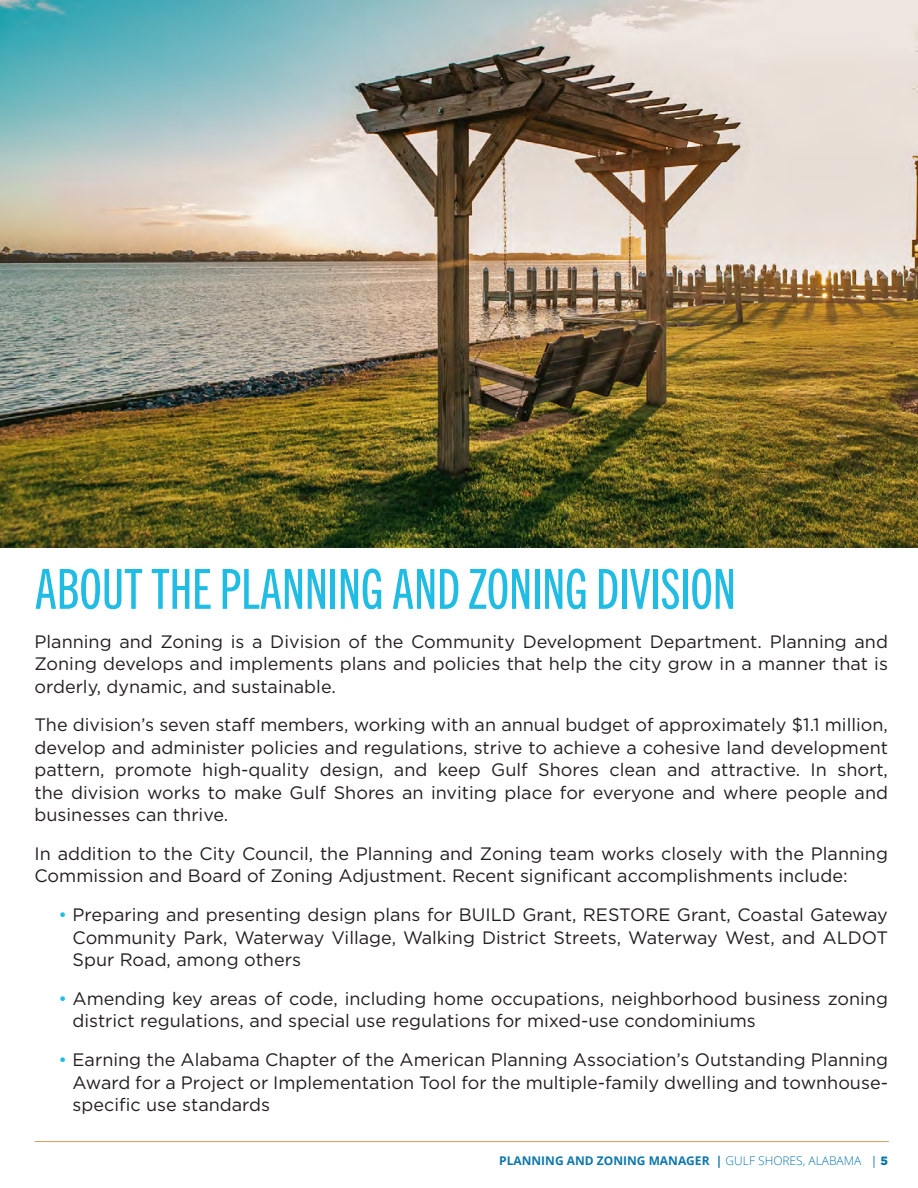
<style>
.page{position:relative;width:918px;height:1188px;background:#fff}
.page>*{position:absolute;margin:0;border:0;box-sizing:border-box;transform-origin:0 0}
.headers{font:55.5px "Trade Gothic Next LT Pro Cm";color:#20bce4}
.t1{font:18px/22.5px "Gotham";color:#231f20;text-align:justify}
.t2{font:700 12px "Open Sans";color:#0d77ac}
.s1{color:#20bce4}
.s2{font-weight:300}
.s3{font-weight:400}
.s4{font-family:"Gotham";font-weight:900}
</style>
<div class="page">
<hr style="left:35px;top:1141px;width:854px;height:1px;background:#d49e63">
<img style="left:0;top:0;width:918px;height:547px">
<p class="headers" style="left:35px;top:552px;width:703px">ABOUT THE PLANNING AND ZONING DIVISION</p>
<p class="t1" style="left:35px;top:630px;width:855px">Planning and Zoning is a Division of the Community Development Department. Planning and Zoning develops and implements plans and policies that help the city grow in a manner that is orderly, dynamic, and sustainable.</p>
<p class="t1" style="left:35px;top:713px;width:855px">The division’s seven staff members, working with an annual budget of approximately $1.1 million, develop and administer policies and regulations, strive to achieve a cohesive land development pattern, promote high-quality design, and keep Gulf Shores clean and attractive. In short, the division works to make Gulf Shores an inviting place for everyone and where people and businesses can thrive.</p>
<p class="t1" style="left:35px;top:842px;width:855px">In addition to the City Council, the Planning and Zoning team works closely with the Planning<br>Commission and Board of Zoning Adjustment. Recent significant accomplishments include:</p>
<p class="t1" style="left:73px;top:903px;width:817px;text-indent:-14px"><span class="s1">•</span> Preparing and presenting design plans for BUILD Grant, RESTORE Grant, Coastal Gateway Community Park, Waterway Village, Walking District Streets, Waterway West, and ALDOT Spur Road, among others</p>
<p class="t1" style="left:73px;top:987px;width:817px;text-indent:-14px"><span class="s1">•</span> Amending key areas of code, including home occupations, neighborhood business zoning district regulations, and special use regulations for mixed-use condominiums</p>
<p class="t1" style="left:73px;top:1048px;width:817px;text-indent:-14px"><span class="s1">•</span> Earning the Alabama Chapter of the American Planning Association’s Outstanding Planning Award for a Project or Implementation Tool for the multiple-family dwelling and townhouse&shy;specific use standards</p>
<p class="t2" style="left:499px;top:1152px;width:390px">PLANNING AND ZONING MANAGER | <span class="s2">GULF SHORES, ALABAMA</span> <span class="s3">|</span> <span class="s4">5</span></p>
</div>
